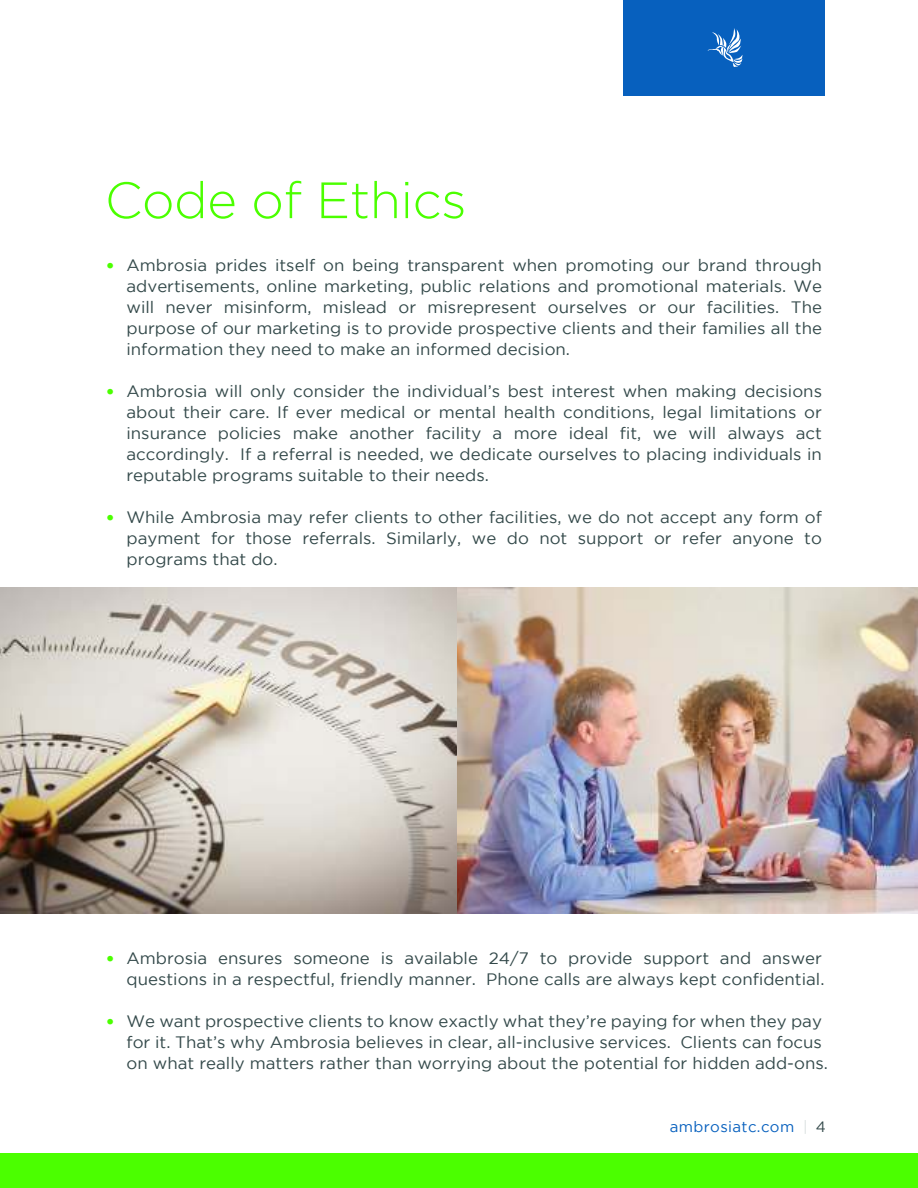
<style>
.page{position:relative;width:918px;height:1188px;background:#fff}
.page>*{position:absolute;margin:0;border:0;box-sizing:border-box;transform-origin:0 0}
.t1{font:300 51px "Gotham";letter-spacing:-.01em;color:#4bff00}
.t2{font:21px "Gotham";color:#4bff00}
.t3{font:16.5px/21px "Gotham";color:#33494a;text-align:justify}
.t4{font:15px "Gotham";letter-spacing:.025em;color:#0760be}
.s1{font-weight:100;color:#90a4a2}
.s2{color:#33494a}
</style>
<div class="page">
<div style="left:624px;top:0;width:201px;height:95px;background:#0760be"></div>
<svg style="left:708px;top:28px;width:34px;height:39px"></svg>
<div style="left:0;top:1153px;width:918px;height:35px;background:#4bff00"></div>
<img style="left:0;top:588px;width:918px;height:326px">
<h1 class="t1" style="left:105px;top:181px;width:363px">Code of Ethics</h1>
<p class="t2" style="left:105px;top:256px;width:12px">ï</p>
<p class="t2" style="left:105px;top:382px;width:12px">ï</p>
<p class="t2" style="left:105px;top:508px;width:12px">ï</p>
<p class="t3" style="left:127px;top:255px;width:697px">Ambrosia prides itself on being transparent when promoting our brand through advertisements, online marketing, public relations and promotional materials. We will never misinform, mislead or misrepresent ourselves or our facilities. The purpose of our marketing is to provide prospective clients and their families all the information they need to make an informed decision.</p>
<p class="t3" style="left:127px;top:381px;width:697px">Ambrosia will only consider the individual’s best interest when making decisions about their care. If ever medical or mental health conditions, legal limitations or insurance policies make another facility a more ideal fit, we will always act accordingly. If a referral is needed, we dedicate ourselves to placing individuals in reputable programs suitable to their needs.</p>
<p class="t3" style="left:127px;top:507px;width:697px">While Ambrosia may refer clients to other facilities, we do not accept any form of payment for those referrals. Similarly, we do not support or refer anyone to programs that do.</p>
<p class="t2" style="left:105px;top:949px;width:12px">ï</p>
<p class="t2" style="left:105px;top:1012px;width:12px">ï</p>
<p class="t3" style="left:127px;top:948px;width:700px">Ambrosia ensures someone is available 24/7 to provide support and answer questions in a respectful, friendly manner. Phone calls are always kept confidential.</p>
<p class="t3" style="left:127px;top:1011px;width:703px;text-align:left">We want prospective clients to know exactly what they’re paying for when they pay for it. That’s why Ambrosia believes in clear, all-inclusive services. Clients can focus on what really matters rather than worrying about the potential for hidden add-ons.</p>
<p class="t4" style="left:670px;top:1120px;width:158px">ambrosiatc.com <span class="s1">|</span> <span class="s2">4</span></p>
</div>
